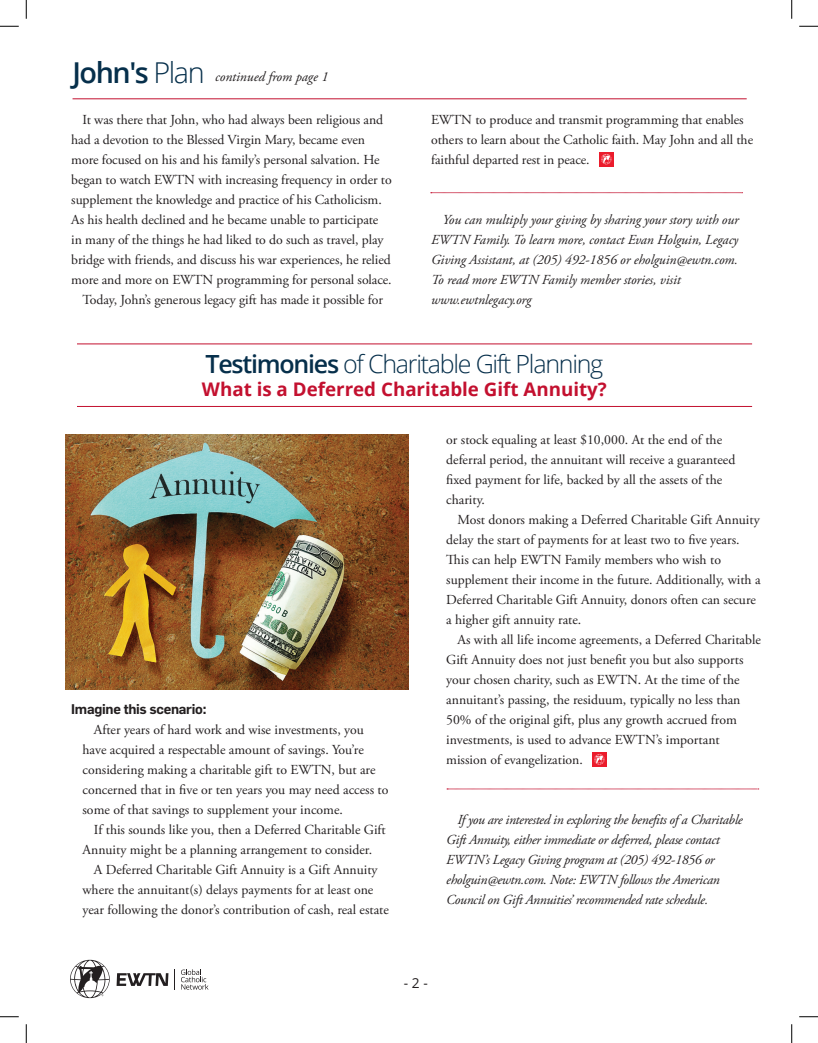
<style>
.page{position:relative;width:818px;height:1043px;background:#fff}
.page>*{position:absolute;margin:0;border:0;box-sizing:border-box;transform-origin:0 0}
.t1{font:600 28.75px "Open Sans";color:#062f4b}
.t2{font:300 25px "Open Sans";letter-spacing:-.05em;color:#062f4b}
.t3{font:700 18.75px "Open Sans";color:#c3102f}
.PG_Body{font:13.75px/20px "Adobe Garamond Pro";color:#231f20}
.PG_Body-2{font:italic 13.75px/20px "Adobe Garamond Pro";letter-spacing:-.02em;color:#231f20}
.PG_Body-3{font:600 13.75px "Flama";letter-spacing:-.02em;color:#231f20}
.PG_Body-4{font:italic 13.75px "Adobe Garamond Pro";color:#231f20}
.t4{font:13.75px "Open Sans";color:#231f20}
.s1{font-weight:300}
.s2{font-weight:600}
</style>
<div class="page">
<hr style="left:72px;top:99px;width:674px;height:1px;background:#c3102f">
<hr style="left:77px;top:406px;width:675px;height:1px;background:#c3102f">
<hr style="left:77px;top:344px;width:675px;height:1px;background:#c3102f">
<svg style="left:70px;top:959px;width:40px;height:39px"></svg>
<svg style="left:117px;top:973px;width:51px;height:12px"></svg>
<svg style="left:174px;top:969px;width:1px;height:21px"></svg>
<svg style="left:181px;top:969px;width:27px;height:20px"></svg>
<svg style="left:599px;top:152px;width:14px;height:14px"></svg>
<svg style="left:601px;top:154px;width:10px;height:10px"></svg>
<svg style="left:592px;top:752px;width:14px;height:14px"></svg>
<svg style="left:594px;top:754px;width:10px;height:10px"></svg>
<svg style="left:447px;top:788px;width:311px;height:1px"></svg>
<img style="left:66px;top:434px;width:343px;height:255px">
<svg style="left:430px;top:192px;width:312px;height:1px"></svg>
<svg style="left:0;top:25px;width:19px;height:2px"></svg>
<svg style="left:799px;top:25px;width:19px;height:2px"></svg>
<svg style="left:0;top:1016px;width:19px;height:1px"></svg>
<svg style="left:799px;top:1016px;width:19px;height:1px"></svg>
<svg style="left:25px;top:0;width:2px;height:19px"></svg>
<svg style="left:25px;top:1024px;width:2px;height:18px"></svg>
<svg style="left:791px;top:0;width:1px;height:19px"></svg>
<svg style="left:791px;top:1024px;width:1px;height:18px"></svg>
<p class="t1" style="left:72px;top:53px;width:134px">John's <span class="s1">Plan</span></p>
<p class="PG_Body-4" style="left:215px;top:69px;width:115px">continued from page 1</p>
<p class="PG_Body" style="left:71px;top:110px;width:322px;text-indent:11px">It was there that John, who had always been religious and had a devotion to the Blessed Virgin Mary, became even more focused on his and his family’s personal salvation. He began to watch EWTN with increasing frequency in order to supplement the knowledge and practice of his Catholicism.<br>As his health declined and he became unable to participate in many of the things he had liked to do such as travel, play bridge with friends, and discuss his war experiences, he relied more and more on EWTN programming for personal solace.</p>
<p class="PG_Body" style="left:82px;top:290px;width:302px">Today, John’s generous legacy gift has made it possible for</p>
<p class="PG_Body" style="left:431px;top:110px;width:323px">EWTN to produce and transmit programming that enables others to learn about the Catholic faith. May John and all the faithful departed rest in peace.</p>
<p class="PG_Body-2" style="left:431px;top:210px;width:309px;text-indent:11px">You can multiply your giving by sharing your story with our EWTN Family. To learn more, contact Evan Holguin, Legacy Giving Assistant, at (205) 492-1856 or eholguin@ewtn.com.<br>To read more EWTN Family member stories, visit www.ewtnlegacy.org</p>
<p class="t2" style="left:205px;top:347px;width:399px"><span class="s2">Testimonies</span> of Charitable Gift Planning</p>
<p class="t3" style="left:202px;top:375px;width:406px">What is a Deferred Charitable Gift Annuity?</p>
<p class="PG_Body-3" style="left:71px;top:699px;width:137px">Imagine this scenario:</p>
<p class="PG_Body" style="left:82px;top:720px;width:307px;text-indent:11px">After years of hard work and wise investments, you have acquired a respectable amount of savings. You’re considering making a charitable gift to EWTN, but are concerned that in five or ten years you may need access to some of that savings to supplement your income.</p>
<p class="PG_Body" style="left:82px;top:820px;width:305px;text-indent:11px">If this sounds like you, then a Deferred Charitable Gift<br>Annuity might be a planning arrangement to consider.</p>
<p class="PG_Body" style="left:82px;top:860px;width:308px;text-indent:11px">A Deferred Charitable Gift Annuity is a Gift Annuity where the annuitant(s) delays payments for at least one year following the donor’s contribution of cash, real estate</p>
<p class="PG_Body" style="left:446px;top:430px;width:290px">or stock equaling at least $10,000. At the end of the deferral period, the annuitant will receive a guaranteed fixed payment for life, backed by all the assets of the charity.</p>
<p class="PG_Body" style="left:446px;top:510px;width:316px;text-indent:11px">Most donors making a Deferred Charitable Gift Annuity delay the start of payments for at least two to five years.<br>This can help EWTN Family members who wish to supplement their income in the future. Additionally, with a Deferred Charitable Gift Annuity, donors often can secure a higher gift annuity rate.</p>
<p class="PG_Body" style="left:446px;top:630px;width:316px;text-indent:11px">As with all life income agreements, a Deferred Charitable Gift Annuity does not just benefit you but also supports your chosen charity, such as EWTN. At the time of the annuitant’s passing, the residuum, typically no less than 50% of the original gift, plus any growth accrued from investments, is used to advance EWTN’s important mission of evangelization.</p>
<p class="PG_Body-2" style="left:446px;top:810px;width:298px;text-indent:11px">If you are interested in exploring the benefits of a Charitable Gift Annuity, either immediate or deferred, please contact EWTN’s Legacy Giving program at (205) 492-1856 or eholguin@ewtn.com. Note: EWTN follows the American Council on Gift Annuities’ recommended rate schedule.</p>
<p class="t4" style="left:404px;top:973px;width:25px">- 2 -</p>
</div>
